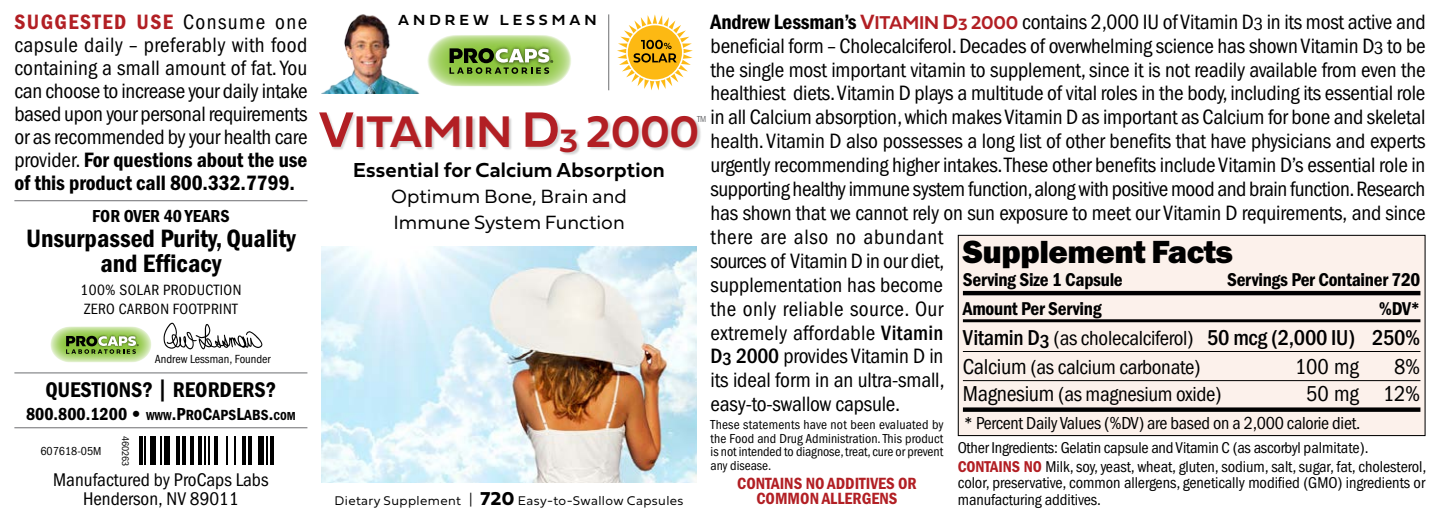
<style>
.page{position:relative;width:1440px;height:519px;background:#fff}
.page>*{position:absolute;margin:0;border:0;box-sizing:border-box;transform-origin:0 0}
.t1{font:700 46.2px "Fieldwork Hum Demi";color:#b21f24}
.t2{font:800 33.2px "Franklin Got Md ITC";letter-spacing:-.015em;color:#000}
.t3{font:600 condensed 26px/25.2px "Franklin Gothic";color:#000;text-align:center}
.t4{font:500 condensed 22.2px "Franklin Gothic";letter-spacing:-.015em;color:#000}
.t5{font:condensed 22.2px "Franklin Gothic";letter-spacing:-.015em;color:#000}
.t6{font:600 condensed 22px "Franklin Gothic";color:#000}
.t7{font:condensed 21.6px/23.8px "ITC Franklin Gothic Std";letter-spacing:-.01em;color:#000}
.t8{font:21.6px/23px "ITC Franklin Gothic Std Dm Cd";letter-spacing:-.005em;color:#000}
.t9{font:21.6px "ITC Franklin Gothic Std Dm Cd";letter-spacing:.065em;color:#b21f24}
.t10{font:condensed 21px "Franklin Gothic";letter-spacing:-.015em;color:#000}
.t11{font:700 21px "Fieldwork Hum Demi";letter-spacing:.01em;color:#000}
.t12{font:20px/25.6px "Fieldwork Hum Light";color:#000}
.t13{font:600 condensed 19.2px "Franklin Gothic";letter-spacing:-.015em;color:#000}
.t14{font:condensed 19px/19px "ITC Franklin Gothic Std";color:#000;text-align:center}
.t15{font:condensed 18px "Franklin Gothic";letter-spacing:-.015em;color:#000}
.t16{font:600 condensed 18px "Franklin Gothic";color:#000}
.t17{font:16.8px/15px "ITC Franklin Gothic Std Dm Cd";color:#b21f24;text-align:center}
.t18{font:condensed 16.2px/16.2px "Franklin Gothic";letter-spacing:-.005em;color:#000;text-align:justify}
.t19{font:condensed 15.4px/19px "Franklin Gothic";letter-spacing:.025em;color:#000}
.t20{font:15.2px "Fieldwork Geo Demibold";letter-spacing:.25em;color:#000}
.t21{font:condensed 13.6px/13.6px "ITC Franklin Gothic Std";letter-spacing:-.005em;color:#000;text-align:justify}
.t22{font:13.2px "Fieldwork Hum Light";letter-spacing:.03em;color:#000}
.t23{font:condensed 12.2px "ITC Franklin Gothic Std";color:#000}
.t24{font:condensed 12px "Franklin Gothic";color:#000}
.t25{font:condensed 10px "Franklin Gothic";letter-spacing:-.015em;color:#000}
.t26{font:condensed 9px "Franklin Gothic";color:#6d6e71}
.s1{font-family:"ITC Franklin Gothic Std";font-stretch:condensed;color:#000}
.s2{font-family:"ITC Franklin Gothic Std";font-stretch:condensed}
.s3{font-weight:800;font-stretch:normal}
.s4{font-family:"Franklin Gothic Demi Cnd SC800";font-weight:400;font-stretch:normal;font-size:12px}
.s5{font-family:"Franklin Gothic Demi Cnd SC800";font-weight:400;font-stretch:normal}
.s6{font-family:"Franklin Gothic Demi Cnd SC800";font-weight:400;font-stretch:normal;font-size:15.2px}
.s7{font-family:"ITC Franklin Gothic Std Dm Cd";font-stretch:normal}
.s8{font-family:"Fieldwork Hum Demi";font-weight:700;font-stretch:normal;color:#b21f24}
.s9{font-family:"Fieldwork Hum Demi";font-weight:700;font-stretch:normal;font-size:19.4px;color:#b21f24}
.s10{font-family:"Fieldwork Hum Demi";font-weight:700;font-stretch:normal;font-size:17px;color:#b21f24}
.s11{font-size:18.2px}
.s12{font-weight:500}
.s13{font-weight:500;font-size:18.2px}
.s14{font-size:51.8px}
.s15{font-weight:400;font-size:21px}
.s16{font-size:22.2px}
.s17{font-weight:600;color:#b21f24}
.s18{font-family:"Fieldwork Hum";font-weight:700;font-size:19.4px}
</style>
<div class="page">
<hr style="left:14px;top:200px;width:293px;height:1px;background:#6d6e71">
<svg style="left:50px;top:326px;width:101px;height:36px;background:#a8c57f"></svg>
<img style="left:164px;top:322px;width:99px;height:27px">
<hr style="left:14px;top:372px;width:293px;height:1px;background:#6d6e71">
<hr style="left:14px;top:427px;width:293px;height:1px;background:#6d6e71">
<div style="left:958px;top:235px;width:467px;height:200px;background:#fcf1eb"></div>
<hr style="left:963px;top:291px;width:457px;height:4px;background:#000">
<hr style="left:963px;top:319px;width:457px;height:3px;background:#000">
<hr style="left:963px;top:351px;width:457px;height:1px;background:#000">
<hr style="left:963px;top:380px;width:457px;height:1px;background:#000">
<svg style="left:963px;top:407px;width:457px;height:4px;background:#1c1a1a"></svg>
<div style="left:958px;top:235px;width:468px;height:201px;border:1px solid #000"></div>
<img style="left:322px;top:14px;width:98px;height:80px">
<hr style="left:608px;top:14px;width:1px;height:76px;background:#6d6e71">
<svg style="left:427px;top:35px;width:144px;height:51px;background:#a1c174"></svg>
<svg style="left:617px;top:14px;width:76px;height:76px"></svg>
<img style="left:321px;top:246px;width:376px;height:236px">
<div style="left:320px;top:113px;width:382px;height:43px;background:#000;opacity:.18"></div>
<hr style="left:139px;top:436px;width:3px;height:29px;background:#000">
<hr style="left:144px;top:436px;width:2px;height:29px;background:#000">
<div style="left:150px;top:436px;width:6px;height:29px;background:#000"></div>
<hr style="left:160px;top:436px;width:2px;height:29px;background:#000">
<div style="left:164px;top:436px;width:6px;height:29px;background:#000"></div>
<hr style="left:176px;top:436px;width:4px;height:29px;background:#000">
<hr style="left:182px;top:436px;width:4px;height:29px;background:#000">
<hr style="left:190px;top:436px;width:4px;height:29px;background:#000">
<hr style="left:198px;top:436px;width:4px;height:29px;background:#000">
<hr style="left:204px;top:436px;width:2px;height:29px;background:#000">
<hr style="left:208px;top:436px;width:2px;height:29px;background:#000">
<hr style="left:214px;top:436px;width:4px;height:29px;background:#000">
<hr style="left:226px;top:436px;width:2px;height:29px;background:#000">
<hr style="left:234px;top:436px;width:2px;height:29px;background:#000">
<hr style="left:242px;top:436px;width:4px;height:29px;background:#000">
<hr style="left:248px;top:436px;width:4px;height:29px;background:#000">
<div style="left:258px;top:436px;width:6px;height:29px;background:#000"></div>
<hr style="left:266px;top:436px;width:2px;height:29px;background:#000">
<hr style="left:270px;top:436px;width:4px;height:29px;background:#000">
<p class="t9" style="left:14px;top:9px;width:295px">SUGGESTED USE <span class="s1">Consume one</span></p>
<p class="t7" style="left:14px;top:33px;width:295px;line-height:23px;text-align:justify">capsule daily – preferably with food containing a small amount of fat. You can choose to increase your daily intake based upon your personal requirements or as recommended by your health care</p>
<p class="t8" style="left:14px;top:148px;width:295px"><span class="s2">provider.</span> For questions about the use of this product call 800.332.7799.</p>
<p class="t16" style="left:92px;top:205px;width:139px">FOR OVER 40 YEARS</p>
<p class="t3" style="left:26px;top:226px;width:271px">Unsurpassed Purity, Quality and Efficacy</p>
<p class="t19" style="left:81px;top:280px;width:162px">100% SOLAR PRODUCTION<br>ZERO CARBON FOOTPRINT</p>
<p class="t23" style="left:155px;top:352px;width:117px">Andrew Lessman, Founder</p>
<p class="t6" style="left:46px;top:377px;width:232px">QUESTIONS? | REORDERS?</p>
<p class="t16" style="left:26px;top:403px;width:271px">800.800.1200 <span class="s3">•</span> <span class="s4">WWW</span><span class="s5">.P</span><span class="s6">RO</span><span class="s5">C</span><span class="s6">APS</span><span class="s5">L</span><span class="s6">ABS</span><span class="s5">.</span><span class="s4">COM</span></p>
<p class="t24" style="left:40px;top:444px;width:63px">607618-05M</p>
<p class="t25" style="left:131px;top:435px;width:31px;rotate:90deg">460263</p>
<p class="t14" style="left:53px;top:469px;width:217px">Manufactured by ProCaps Labs<br>Henderson, NV 89011</p>
<p class="t7" style="left:711px;top:10px;width:717px"><span class="s7">Andrew Lessman’s</span> <span class="s8">V</span><span class="s9">ITAMIN</span> <span class="s8">D</span><span class="s10">3</span> <span class="s9">2000</span> contains 2,000 IU of Vitamin D<span class="s11">3</span> in its most active and beneficial form – Cholecalciferol. Decades of overwhelming science has shown Vitamin D<span class="s11">3</span> to be the single most important vitamin to supplement, since it is not readily available from even the healthiest diets. Vitamin D plays a multitude of vital roles in the body, including its essential role in all Calcium absorption, which makes Vitamin D as important as Calcium for bone and skeletal health. Vitamin D also possesses a long list of other benefits that have physicians and experts urgently recommending higher intakes. These other benefits include Vitamin D’s essential role in supporting healthy immune system function, along with positive mood and brain function. Research has shown that we cannot rely on sun exposure to meet our Vitamin D requirements, and since there are also no abundant<br>sources of Vitamin D in our diet,<br>supplementation has become<br>the only reliable source. Our<br>extremely affordable <span class="s12">Vitamin<br>D</span><span class="s13">3</span> <span class="s12">2000</span> provides Vitamin D in<br>its ideal form in an ultra-small,<br>easy-to-swallow capsule.</p>
<p class="t21" style="left:711px;top:417px;width:234px">These statements have not been evaluated by the Food and Drug Administration. This product is not intended to diagnose, treat, cure or prevent any disease.</p>
<p class="t17" style="left:737px;top:475px;width:181px">CONTAINS NO ADDITIVES OR<br>COMMON ALLERGENS</p>
<p class="t20" style="left:398px;top:8px;width:200px">ANDREW LESSMAN</p>
<h1 class="t1" style="left:319px;top:95px;width:382px"><span class="s14">V</span>ITAMIN <span class="s14">D</span><sub>3</sub> 2000</h1>
<p class="t26" style="left:697px;top:114px;width:11px">TM</p>
<p class="t11" style="left:353px;top:154px;width:313px">Essential for Calcium Absorption</p>
<p class="t12" style="left:391px;top:182px;width:237px">Optimum Bone, Brain and<br>Immune System Function</p>
<h2 class="t2" style="left:963px;top:233px;width:272px">Supplement Facts</h2>
<p class="t13" style="left:963px;top:269px;width:161px">Serving Size 1 Capsule</p>
<p class="t13" style="left:1227px;top:269px;width:195px">Servings Per Container 720</p>
<p class="t13" style="left:963px;top:297px;width:140px">Amount Per Serving</p>
<p class="t13" style="left:1379px;top:297px;width:43px">%DV*</p>
<p class="t4" style="left:963px;top:325px;width:459px">Vitamin D<sub>3</sub> <span class="s15">(as cholecalciferol)</span> 50 mcg (2,000 IU) 250%</p>
<p class="t10" style="left:963px;top:355px;width:239px"><span class="s16">Calcium</span> (as calcium carbonate)</p>
<p class="t5" style="left:1295px;top:354px;width:65px">100 mg</p>
<p class="t5" style="left:1394px;top:354px;width:28px">8%</p>
<p class="t10" style="left:963px;top:382px;width:260px"><span class="s16">Magnesium</span> (as magnesium oxide)</p>
<p class="t5" style="left:1306px;top:381px;width:116px">50 mg 12%</p>
<p class="t15" style="left:964px;top:412px;width:398px">* Percent Daily Values (%DV) are based on a 2,000 calorie diet.</p>
<p class="t18" style="left:958px;top:439px;width:412px">Other Ingredients: Gelatin capsule and Vitamin C (as ascorbyl palmitate).</p>
<p class="t18" style="left:958px;top:458px;width:470px"><span class="s17">CONTAINS NO</span> Milk, soy, yeast, wheat, gluten, sodium, salt, sugar, fat, cholesterol, color, preservative, common allergens, genetically modified (GMO) ingredients or manufacturing additives.</p>
<p class="t22" style="left:335px;top:489px;width:350px">Dietary Supplement | <span class="s18">720</span> Easy-to-Swallow Capsules</p>
</div>
